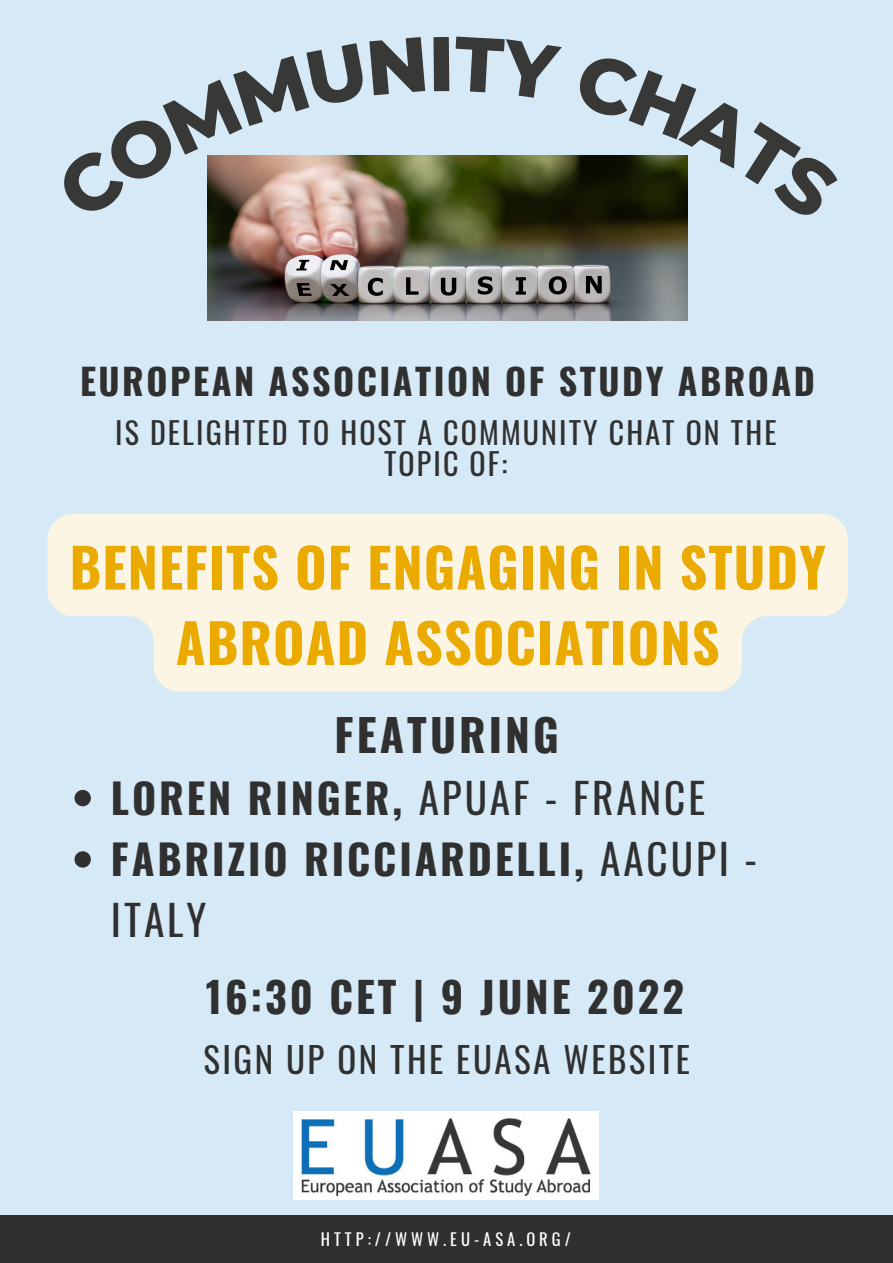
<style>
.page{position:relative;width:893px;height:1263px;background:#d5e9f6}
.page>*{position:absolute;margin:0;border:0;box-sizing:border-box;transform-origin:0 0}
.t1{font:700 54px/75.4px "Oswald";letter-spacing:.02em;color:#eaaa00;text-align:center}
.t2{font:700 44.25px "Oswald";letter-spacing:.07em;color:#303030}
.t3{font:700 42px "Oswald";letter-spacing:.07em;color:#303030}
.t4{font:700 41.25px/61.3px "Oswald";letter-spacing:.07em;color:#303030}
.t5{font:700 36px "Oswald";letter-spacing:.07em;color:#303030}
.t6{font:35.03px "Oswald";letter-spacing:.07em;color:#303030}
.t7{font:30px/31px "Oswald";letter-spacing:.07em;color:#303030;text-align:center}
.t8{font:16.58px "Oswald";letter-spacing:.24em;color:#fff}
.s1{font-weight:400}
</style>
<div class="page">
<div style="left:0;top:1216px;width:893px;height:47px;background:#303030"></div>
<img style="left:208px;top:156px;width:479px;height:165px">
<img style="left:293px;top:1111px;width:305px;height:88px">
<svg style="left:47px;top:514px;width:801px;height:177px;background:#f7f3e5"></svg>
<svg style="left:75px;top:790px;width:16px;height:16px"></svg>
<svg style="left:75px;top:851px;width:16px;height:16px"></svg>
<svg style="left:207px;top:155px;width:218px;height:67px;background:#a38c76"></svg>
<svg style="left:573px;top:155px;width:115px;height:67px;background:#181b04"></svg>
<p class="t5" style="left:80px;top:353px;width:736px">EUROPEAN ASSOCIATION OF STUDY ABROAD</p>
<p class="t7" style="left:115px;top:416px;width:663px">IS DELIGHTED TO HOST A COMMUNITY CHAT ON THE<br>TOPIC OF:</p>
<p class="t1" style="left:70px;top:527px;width:757px">BENEFITS OF ENGAGING IN STUDY<br>ABROAD ASSOCIATIONS</p>
<p class="t2" style="left:334px;top:700px;width:226px">FEATURING</p>
<p class="t4" style="left:111px;top:765px;width:596px">LOREN RINGER, <span class="s1">APUAF - FRANCE</span></p>
<p class="t4" style="left:111px;top:827px;width:648px">FABRIZIO RICCIARDELLI, <span class="s1">AACUPI -<br>ITALY</span></p>
<p class="t3" style="left:206px;top:964px;width:480px">16:30 CET | 9 JUNE 2022</p>
<p class="t6" style="left:203px;top:1032px;width:488px">SIGN UP ON THE EUASA WEBSITE</p>
<p class="t8" style="left:321px;top:1226px;width:251px">HTTP://WWW.EU-ASA.ORG/</p>
</div>
